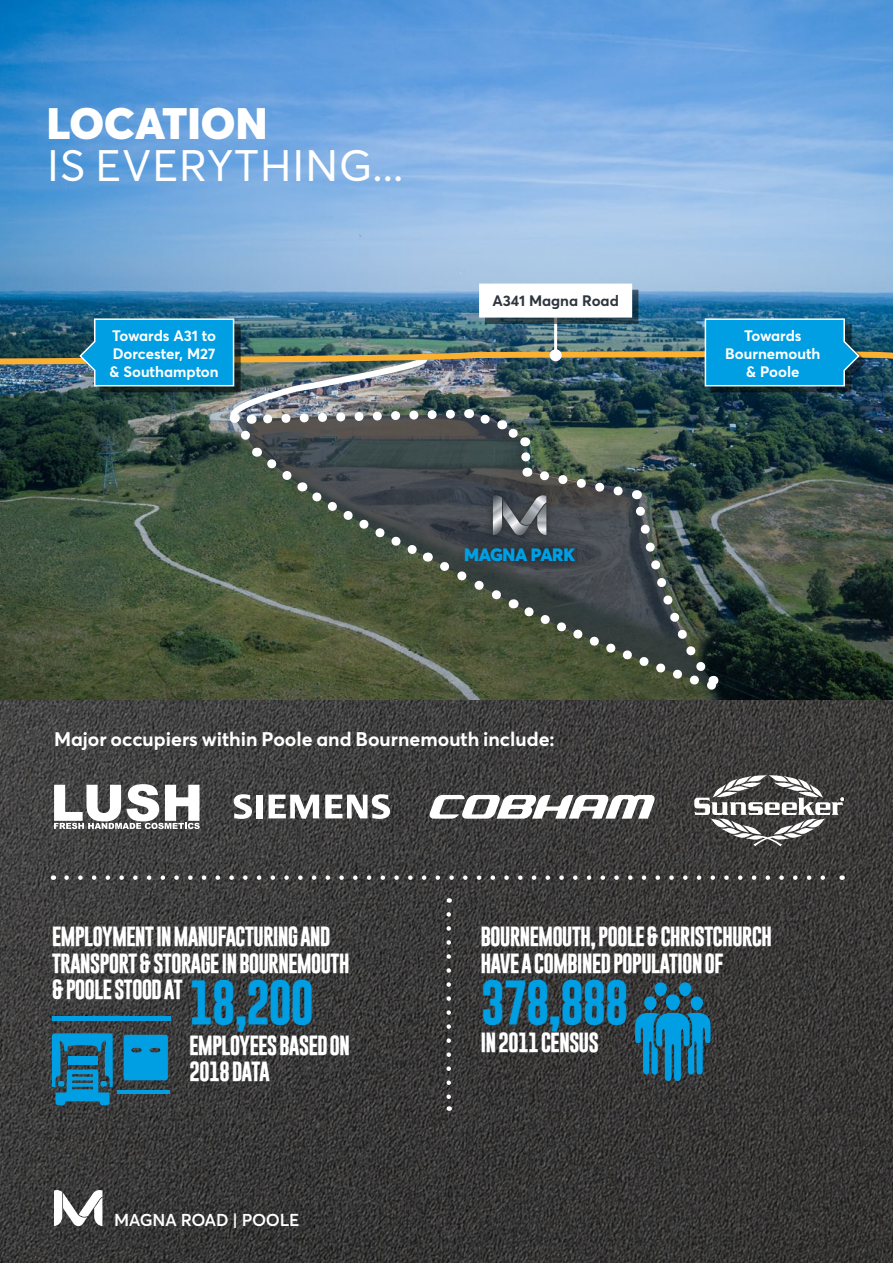
<style>
.page{position:relative;width:893px;height:1263px;background:#fff}
.page>*{position:absolute;margin:0;border:0;box-sizing:border-box;transform-origin:0 0}
.t1{font:700 45px "Gobold";letter-spacing:-.05em;color:#009fe3}
.t2{font:43.5px "Averta";letter-spacing:.025em;color:#fff}
.t3{font:900 43.5px "Averta";color:#fff}
.t4{font:700 20.1px/26.4px "Gobold";letter-spacing:-.05em;color:#fff}
.t5{font:700 19.5px "Averta";color:#fff}
.t6{font:900 17.7px "Averta";letter-spacing:-.02em;color:#009fe3}
.t7{font:600 17.1px "Averta";letter-spacing:-.02em;color:#fff}
.t8{font:700 15px/18px "Averta";color:#fff}
.t9{font:700 15px "Averta";color:#2c353e}
</style>
<div class="page">
<svg style="left:0;top:699px;width:893px;height:564px;background:#3a3a39"></svg>
<img style="left:0;top:0;width:893px;height:699px">
<svg style="left:54px;top:1190px;width:48px;height:36px"></svg>
<svg style="left:694px;top:775px;width:150px;height:71px"></svg>
<svg style="left:54px;top:784px;width:146px;height:45px"></svg>
<svg style="left:234px;top:794px;width:18px;height:25px"></svg>
<div style="left:256px;top:795px;width:6px;height:23px;background:#fff"></div>
<svg style="left:269px;top:795px;width:50px;height:24px"></svg>
<svg style="left:325px;top:794px;width:65px;height:25px"></svg>
<svg style="left:429px;top:795px;width:226px;height:24px"></svg>
<svg style="left:67px;top:875px;width:768px;height:5px;background:#686767"></svg>
<div style="left:485px;top:290px;width:153px;height:34px;background:#000;opacity:.52"></div>
<div style="left:480px;top:284px;width:151px;height:33px;background:#fff"></div>
<div style="left:479px;top:284px;width:153px;height:34px;border:2px solid #fff"></div>
<img style="left:0;top:318px;width:893px;height:374px">
<svg style="left:124px;top:1035px;width:44px;height:45px;background:#029adb"></svg>
<hr style="left:52px;top:1017px;width:118px;height:4px;background:#009fe3">
<svg style="left:118px;top:1089px;width:52px;height:4px"></svg>
<svg style="left:52px;top:1033px;width:61px;height:72px;background:#167aa5"></svg>
<svg style="left:446px;top:914px;width:5px;height:197px"></svg>
<div style="left:654px;top:982px;width:13px;height:14px;background:#009fe3;border-radius:6px"></div>
<svg style="left:635px;top:994px;width:76px;height:88px;background:#196f94"></svg>
<div style="left:679px;top:982px;width:12px;height:14px;background:#009fe3;border-radius:6px"></div>
<h2 class="t3" style="left:47px;top:93px;width:222px">LOCATION</h2>
<h2 class="t2" style="left:47px;top:136px;width:357px">IS EVERYTHING...</h2>
<p class="t9" style="left:492px;top:291px;width:128px">A341 Magna Road</p>
<p class="t8" style="left:110px;top:326px;width:111px">Towards A31 to<br>Dorcester, M27 &amp; Southampton</p>
<p class="t8" style="left:725px;top:326px;width:97px;text-align:center">Towards<br>Bournemouth &amp; Poole</p>
<p class="t6" style="left:464px;top:542px;width:112px">MAGNA PARK</p>
<p class="t5" style="left:54px;top:726px;width:502px">Major occupiers within Poole and Bournemouth include:</p>
<p class="t4" style="left:52px;top:924px;width:299px">EMPLOYMENT IN MANUFACTURING AND<br>TRANSPORT &amp; STORAGE IN BOURNEMOUTH &amp; POOLE STOOD AT</p>
<p class="t4" style="left:189px;top:1032px;width:163px">EMPLOYEES BASED ON<br>2018 DATA</p>
<h1 class="t1" style="left:189px;top:973px;width:127px">18,200</h1>
<p class="t7" style="left:114px;top:1208px;width:187px">MAGNA ROAD | POOLE</p>
<p class="t4" style="left:481px;top:924px;width:293px">BOURNEMOUTH, POOLE &amp; CHRISTCHURCH<br>HAVE A COMBINED POPULATION OF</p>
<h1 class="t1" style="left:481px;top:973px;width:150px">378,888</h1>
<p class="t4" style="left:481px;top:1029px;width:120px">IN 2011 CENSUS</p>
</div>
